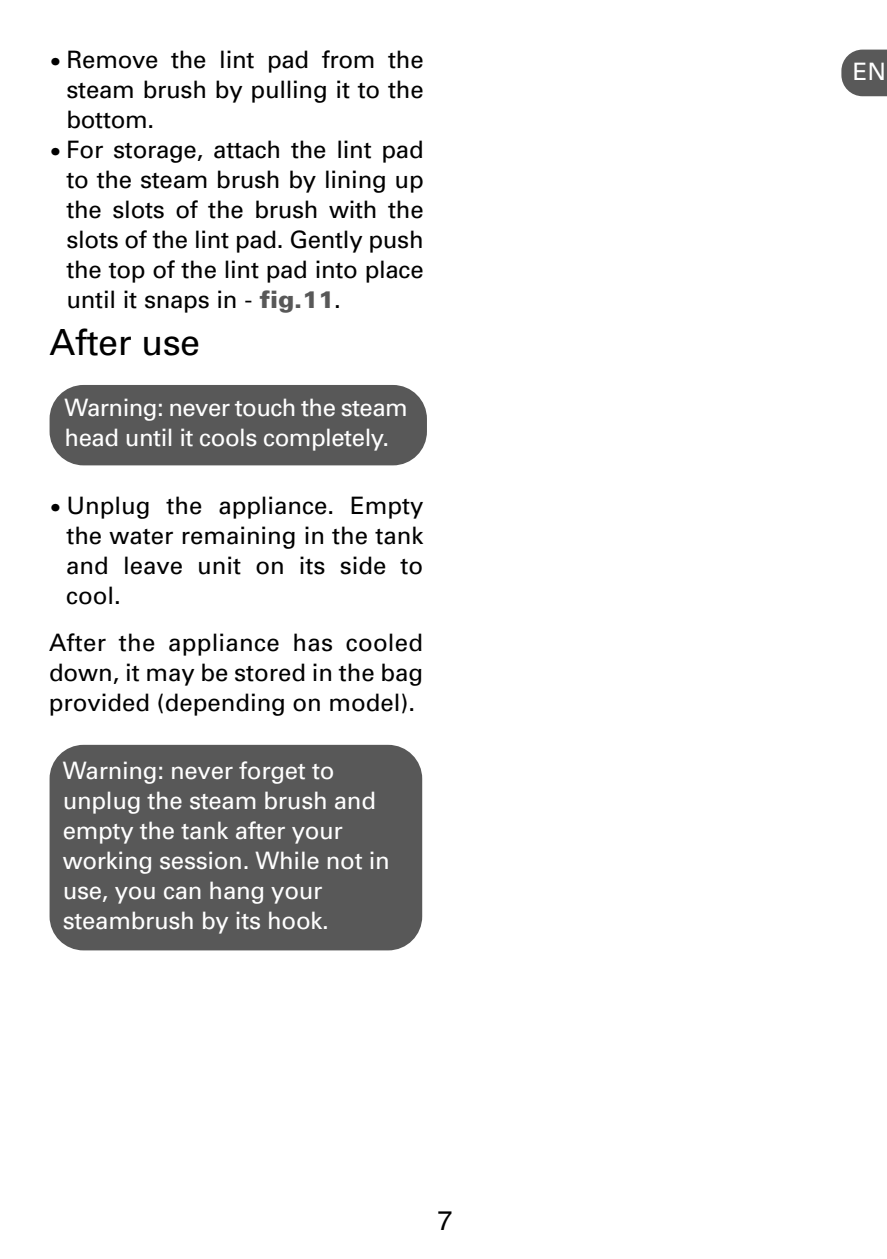
<style>
.page{position:relative;width:887px;height:1259px;background:#fff}
.page>*{position:absolute;margin:0;border:0;box-sizing:border-box;transform-origin:0 0}
.t1{font:36px "Univers";letter-spacing:-.01em;color:#000}
.t2{font:27px "Helvetica";color:#000}
.t3{font:24px/30px "Univers";letter-spacing:-.005em;color:#000;text-align:justify}
.t4{font:24px/30px "Univers";letter-spacing:-.01em;color:#fff}
.s1{font-family:"FS Albert";font-weight:300}
.s2{font-weight:900;color:#585858}
</style>
<div class="page">
<div style="left:50px;top:385px;width:377px;height:80px;background:#585858;border-radius:34px"></div>
<div style="left:50px;top:745px;width:372px;height:205px;background:#585858;border-radius:34px"></div>
<svg style="left:841px;top:50px;width:46px;height:46px;background:#686868"></svg>
<p class="t3" style="left:67px;top:47px;width:359px;text-indent:-17px"><span class="s1">•</span> Remove the lint pad from the steam brush by pulling it to the bottom.</p>
<p class="t3" style="left:67px;top:137px;width:359px;text-indent:-17px"><span class="s1">•</span> For storage, attach the lint pad to the steam brush by lining up the slots of the brush with the slots of the lint pad. Gently push the top of the lint pad into place until it snaps in - <span class="s2">fig.11</span>.</p>
<h1 class="t1" style="left:50px;top:329px;width:152px">After use</h1>
<p class="t4" style="left:65px;top:394px;width:345px">Warning: never touch the steam head until it cools completely.</p>
<p class="t3" style="left:66px;top:492px;width:359px;text-indent:-17px"><span class="s1">•</span> Unplug the appliance. Empty the water remaining in the tank and leave unit on its side to cool.</p>
<p class="t3" style="left:49px;top:629px;width:376px">After the appliance has cooled down, it may be stored in the bag provided (depending on model).</p>
<p class="t4" style="left:63px;top:757px;width:329px">Warning: never forget to unplug the steam brush and empty the tank after your working session. While not in use, you can hang your steambrush by its hook.</p>
<p class="t2" style="left:437px;top:1210px;width:17px">7</p>
<p class="t4" style="left:853px;top:58px;width:35px">EN</p>
</div>
